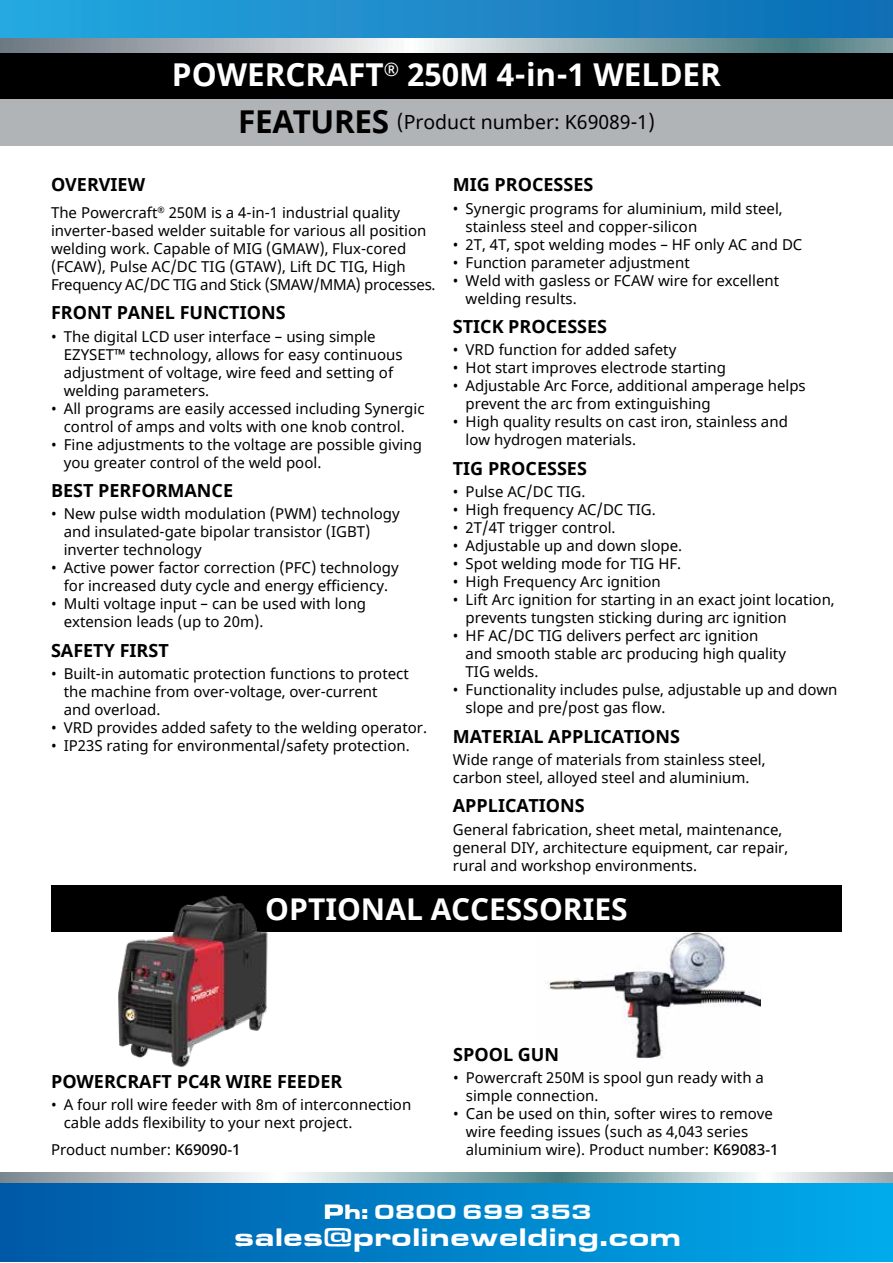
<style>
.page{position:relative;width:893px;height:1263px;background:#fff}
.page>*{position:absolute;margin:0;border:0;box-sizing:border-box;transform-origin:0 0}
.t1{font:700 31.5px "Noto Sans";color:#fff}
.t2{font:700 30px "Noto Sans";color:#fff}
.t3{font:26.25px "Eurostar Black Extended";color:#fff}
.t4{font:21.3px "Eurostar Black Extended";color:#fff}
.t5{font:19.5px "Noto Sans";color:#000}
.t6{font:700 18px "Noto Sans";color:#000}
.t7{font:15px/18px "Noto Sans";color:#000}
.s1{font-weight:700;font-size:31.5px}
.s2{font-weight:500}
</style>
<div class="page">
<img style="left:536px;top:931px;width:224px;height:128px">
<div style="left:0;top:52px;width:893px;height:47px;background:#000"></div>
<div style="left:0;top:99px;width:893px;height:47px;background:#b1b4b6"></div>
<div style="left:51px;top:885px;width:791px;height:46px;background:#000"></div>
<img style="left:104px;top:895px;width:182px;height:173px">
<div style="left:0;top:0;width:893px;height:41px;background:linear-gradient(to right,#27a8e0,#106cb3)"></div>
<svg style="left:0;top:38px;width:893px;height:15px;background:#9eafb3"></svg>
<div style="left:0;top:1183px;width:893px;height:79px;background:linear-gradient(to right,#0058a6,#00acec)"></div>
<svg style="left:0;top:1172px;width:893px;height:10px;background:#b0c1c4"></svg>
<h1 class="t1" style="left:172px;top:53px;width:551px">POWERCRAFT<sup>®</sup> 250M 4-in-1 WELDER</h1>
<h3 class="t5" style="left:238px;top:108px;width:418px"><span class="s1">FEATURES</span> (Product number: K69089-1)</h3>
<p class="t6" style="left:51px;top:172px;width:96px">OVERVIEW</p>
<p class="t7" style="left:51px;top:204px;width:386px">The Powercraft<sup>®</sup> 250M is a 4-in-1 industrial quality inverter-based welder suitable for various all position welding work. Capable of MIG (GMAW), Flux-cored (FCAW), Pulse AC/DC TIG (GTAW), Lift DC TIG, High Frequency AC/DC TIG and Stick (SMAW/MMA) processes.</p>
<p class="t6" style="left:51px;top:300px;width:236px">FRONT PANEL FUNCTIONS</p>
<p class="t7" style="left:64px;top:328px;width:340px;text-indent:-13px">• The digital LCD user interface – using simple EZYSET™ technology, allows for easy continuous adjustment of voltage, wire feed and setting of welding parameters.</p>
<p class="t7" style="left:51px;top:400px;width:375px;text-align:center">• All programs are easily accessed including Synergic control of amps and volts with one knob control.</p>
<p class="t7" style="left:64px;top:436px;width:360px;text-indent:-13px">• Fine adjustments to the voltage are possible giving you greater control of the weld pool.</p>
<p class="t6" style="left:51px;top:478px;width:184px">BEST PERFORMANCE</p>
<p class="t7" style="left:64px;top:505px;width:337px;text-indent:-13px">• New pulse width modulation (PWM) technology and insulated-gate bipolar transistor (IGBT) inverter technology</p>
<p class="t7" style="left:51px;top:559px;width:349px;text-align:center">• Active power factor correction (PFC) technology for increased duty cycle and energy efficiency.</p>
<p class="t7" style="left:64px;top:595px;width:304px;text-indent:-13px">• Multi voltage input – can be used with long extension leads (up to 20m).</p>
<p class="t6" style="left:51px;top:638px;width:119px">SAFETY FIRST</p>
<p class="t7" style="left:64px;top:665px;width:347px;text-indent:-13px">• Built-in automatic protection functions to protect the machine from over-voltage, over-current<br>and overload.</p>
<p class="t7" style="left:51px;top:719px;width:377px">• VRD provides added safety to the welding operator.</p>
<p class="t7" style="left:51px;top:737px;width:360px">• IP23S rating for environmental/safety protection.</p>
<p class="t6" style="left:453px;top:172px;width:142px">MIG PROCESSES</p>
<p class="t7" style="left:466px;top:200px;width:318px;text-indent:-13px">• Synergic programs for aluminium, mild steel, stainless steel and copper-silicon</p>
<p class="t7" style="left:453px;top:236px;width:351px">• 2T, 4T, spot welding modes – HF only AC and DC</p>
<p class="t7" style="left:453px;top:254px;width:238px">• Function parameter adjustment</p>
<p class="t7" style="left:466px;top:272px;width:315px;text-indent:-13px">• Weld with gasless or FCAW wire for excellent welding results.</p>
<p class="t6" style="left:453px;top:314px;width:156px">STICK PROCESSES</p>
<p class="t7" style="left:453px;top:341px;width:225px">• VRD function for added safety</p>
<p class="t7" style="left:453px;top:359px;width:275px">• Hot start improves electrode starting</p>
<p class="t7" style="left:466px;top:377px;width:342px;text-indent:-13px">• Adjustable Arc Force, additional amperage helps prevent the arc from extinguishing</p>
<p class="t7" style="left:466px;top:413px;width:324px;text-indent:-13px">• High quality results on cast iron, stainless and low hydrogen materials.</p>
<p class="t6" style="left:453px;top:456px;width:136px">TIG PROCESSES</p>
<p class="t7" style="left:453px;top:483px;width:134px">• Pulse AC/DC TIG.</p>
<p class="t7" style="left:453px;top:501px;width:204px">• High frequency AC/DC TIG.</p>
<p class="t7" style="left:453px;top:519px;width:164px">• 2T/4T trigger control.</p>
<p class="t7" style="left:453px;top:537px;width:231px">• Adjustable up and down slope.</p>
<p class="t7" style="left:453px;top:555px;width:230px">• Spot welding mode for TIG HF.</p>
<p class="t7" style="left:453px;top:573px;width:210px">• High Frequency Arc ignition</p>
<p class="t7" style="left:466px;top:591px;width:371px;text-indent:-13px">• Lift Arc ignition for starting in an exact joint location, prevents tungsten sticking during arc ignition</p>
<p class="t7" style="left:466px;top:627px;width:322px;text-indent:-13px">• HF AC/DC TIG delivers perfect arc ignition and smooth stable arc producing high quality<br>TIG welds.</p>
<p class="t7" style="left:466px;top:681px;width:373px;text-indent:-13px">• Functionality includes pulse, adjustable up and down slope and pre/post gas flow.</p>
<p class="t6" style="left:453px;top:723px;width:229px">MATERIAL APPLICATIONS</p>
<p class="t7" style="left:453px;top:751px;width:314px">Wide range of materials from stainless steel, carbon steel, alloyed steel and aluminium.</p>
<p class="t6" style="left:453px;top:793px;width:133px">APPLICATIONS</p>
<p class="t7" style="left:453px;top:821px;width:337px">General fabrication, sheet metal, maintenance, general DIY, architecture equipment, car repair, rural and workshop environments.</p>
<h2 class="t2" style="left:265px;top:888px;width:364px">OPTIONAL ACCESSORIES</h2>
<p class="t6" style="left:51px;top:1069px;width:293px">POWERCRAFT PC4R WIRE FEEDER</p>
<p class="t7" style="left:64px;top:1096px;width:349px;text-indent:-13px">• A four roll wire feeder with 8m of interconnection cable adds flexibility to your next project.</p>
<p class="t7" style="left:51px;top:1141px;width:191px">Product number: <span class="s2">K69090-1</span></p>
<p class="t6" style="left:453px;top:1041px;width:108px">SPOOL GUN</p>
<p class="t7" style="left:466px;top:1069px;width:300px;text-indent:-13px">• Powercraft 250M is spool gun ready with a simple connection.</p>
<p class="t7" style="left:466px;top:1105px;width:314px;text-indent:-13px">• Can be used on thin, softer wires to remove wire feeding issues (such as 4,043 series aluminium wire). Product number: <span class="s2">K69083-1</span></p>
<h3 class="t4" style="left:324px;top:1198px;width:270px">Ph: 0800 699 353</h3>
<h3 class="t3" style="left:234px;top:1221px;width:449px">sales@prolinewelding.com</h3>
</div>
